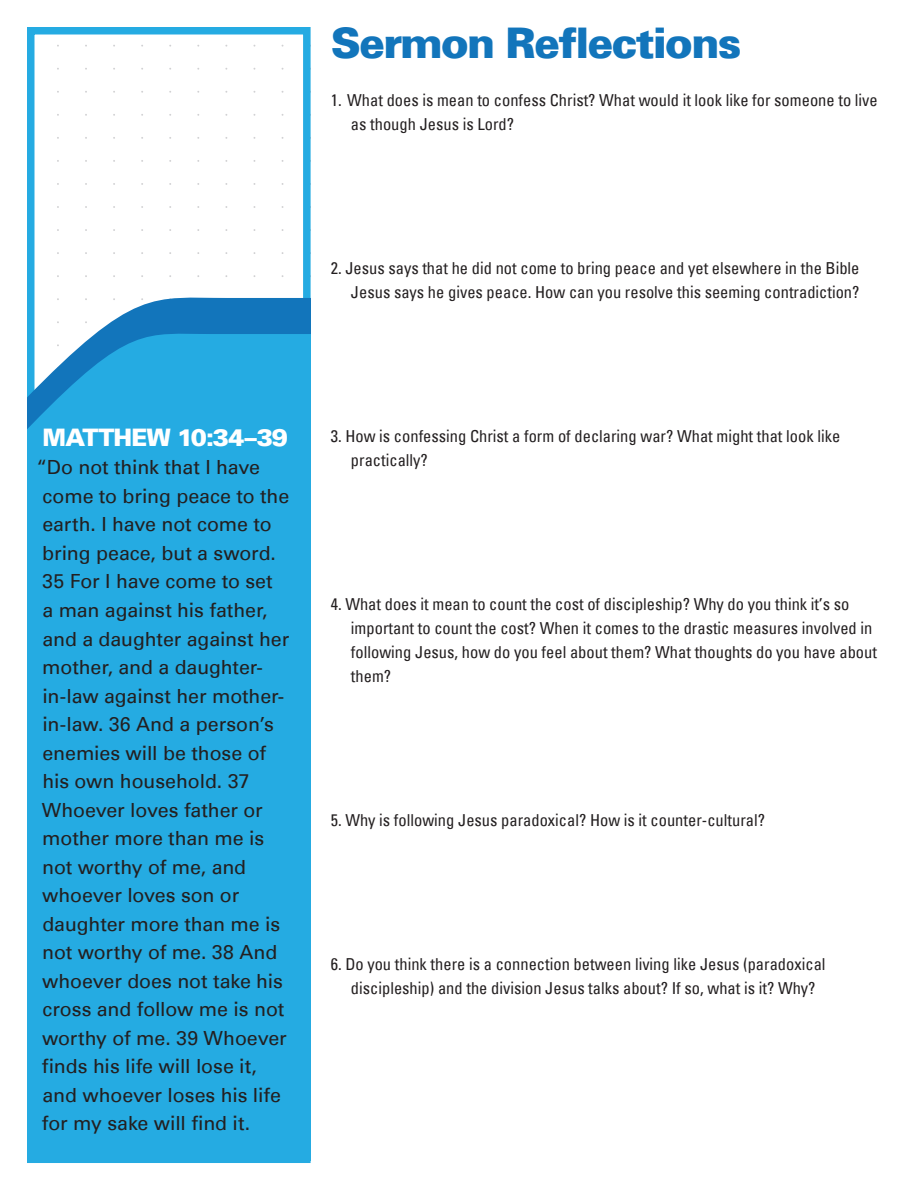
<style>
.page{position:relative;width:918px;height:1188px;background:#fff}
.page>*{position:absolute;margin:0;border:0;box-sizing:border-box;transform-origin:0 0}
.t1{font:900 42px "Univers";letter-spacing:-.04em;color:#1275bb}
.t2{font:900 24px "Univers";letter-spacing:-.035em;color:#fff}
.t3{font:19.5px/28.5px "Univers";letter-spacing:-.005em;color:#231f20}
.t4{font:condensed 16.5px/24px "Univers";color:#231f20}
</style>
<div class="page">
<svg style="left:57px;top:45px;width:227px;height:2px"></svg>
<svg style="left:57px;top:68px;width:227px;height:2px"></svg>
<svg style="left:57px;top:91px;width:227px;height:2px"></svg>
<svg style="left:57px;top:114px;width:227px;height:2px"></svg>
<svg style="left:57px;top:137px;width:227px;height:2px"></svg>
<svg style="left:57px;top:160px;width:227px;height:2px"></svg>
<svg style="left:57px;top:183px;width:227px;height:2px"></svg>
<svg style="left:57px;top:206px;width:227px;height:2px"></svg>
<svg style="left:57px;top:229px;width:227px;height:2px"></svg>
<svg style="left:57px;top:252px;width:227px;height:2px"></svg>
<svg style="left:57px;top:275px;width:227px;height:2px"></svg>
<div style="left:27px;top:27px;width:284px;height:1136px;border:8px solid #25abe2"></div>
<svg style="left:27px;top:294px;width:284px;height:30px;fill:#1275bb"></svg>
<div style="left:27px;top:324px;width:284px;height:837px;background:#25abe2"></div>
<h1 class="t1" style="left:331px;top:15px;width:412px">Sermon Reflections</h1>
<p class="t4" style="left:351px;top:87px;width:528px;text-indent:-20px">1. What does is mean to confess Christ? What would it look like for someone to live as though Jesus is Lord?</p>
<p class="t4" style="left:331px;top:255px;width:530px;text-align:right">2. Jesus says that he did not come to bring peace and yet elsewhere in the Bible<br>Jesus says he gives peace. How can you resolve this seeming contradiction?</p>
<h2 class="t2" style="left:43px;top:422px;width:247px">MATTHEW 10:34–39</h2>
<p class="t3" style="left:37px;top:453px;width:254px">“Do not think that I have come to bring peace to the earth. I have not come to bring peace, but a sword.<br>35 For I have come to set<br>a man against his father, and a daughter against her mother, and a daughter&shy;in-law against her mother&shy;in-law. 36 And a person’s enemies will be those of his own household. 37<br>Whoever loves father or mother more than me is not worthy of me, and whoever loves son or daughter more than me is not worthy of me. 38 And whoever does not take his cross and follow me is not worthy of me. 39 Whoever finds his life will lose it, and whoever loses his life for my sake will find it.</p>
<p class="t4" style="left:351px;top:423px;width:491px;text-indent:-20px">3. How is confessing Christ a form of declaring war? What might that look like practically?</p>
<p class="t4" style="left:351px;top:591px;width:528px;text-indent:-20px">4. What does it mean to count the cost of discipleship? Why do you think it’s so important to count the cost? When it comes to the drastic measures involved in following Jesus, how do you feel about them? What thoughts do you have about them?</p>
<p class="t4" style="left:331px;top:807px;width:436px">5. Why is following Jesus paradoxical? How is it counter-cultural?</p>
<p class="t4" style="left:351px;top:951px;width:476px;text-indent:-20px">6. Do you think there is a connection between living like Jesus (paradoxical discipleship) and the division Jesus talks about? If so, what is it? Why?</p>
</div>
